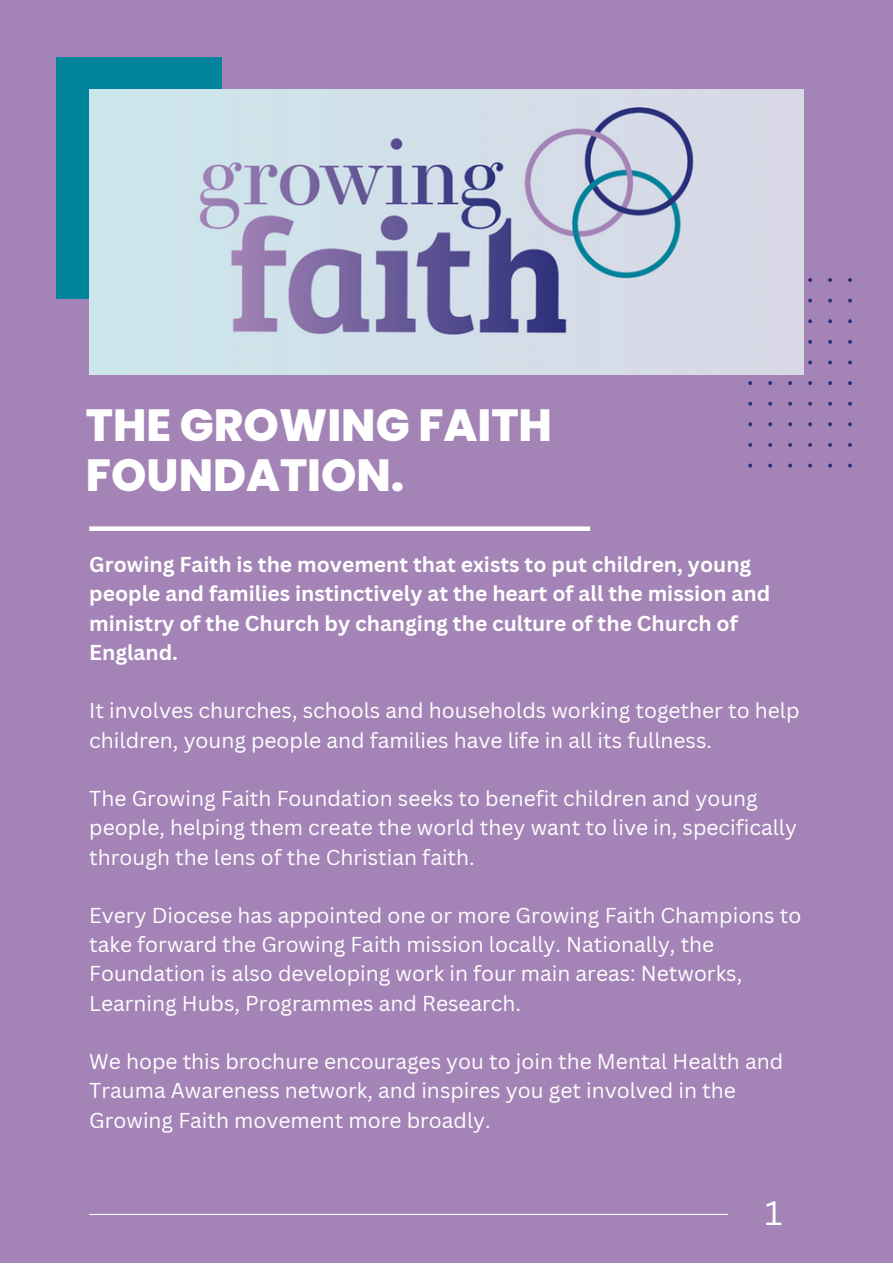
<style>
.page{position:relative;width:893px;height:1264px;background:#fff}
.page>*{position:absolute;margin:0;border:0;box-sizing:border-box;transform-origin:0 0}
.t1{font:800 45px/50.6px "Poppins";color:#fff}
.t2{font:33px "Canva Sans";color:#fff}
.t3{font:21px/29.2px "Canva Sans";color:#fff}
.t4{font:700 21px/29.2px "Canva Sans";color:#fff}
</style>
<div class="page">
<div style="left:0;top:0;width:892px;height:1262px;background:#a484b6"></div>
<div style="left:57px;top:57px;width:165px;height:241px;background:#00839b"></div>
<div style="left:89px;top:526px;width:501px;height:5px;background:#fff"></div>
<hr style="left:89px;top:1213px;width:639px;height:1px;background:#fff">
<svg style="left:748px;top:278px;width:103px;height:189px"></svg>
<img style="left:89px;top:89px;width:714px;height:286px">
<p class="t1" style="left:86px;top:399px;width:467px">THE GROWING FAITH<br>FOUNDATION.</p>
<p class="t4" style="left:89px;top:549px;width:682px">Growing Faith is the movement that exists to put children, young people and families instinctively at the heart of all the mission and ministry of the Church by changing the culture of the Church of England.</p>
<p class="t3" style="left:89px;top:695px;width:711px">It involves churches, schools and households working together to help children, young people and families have life in all its fullness.</p>
<p class="t3" style="left:89px;top:783px;width:709px">The Growing Faith Foundation seeks to benefit children and young people, helping them create the world they want to live in, specifically through the lens of the Christian faith.</p>
<p class="t3" style="left:89px;top:900px;width:713px">Every Diocese has appointed one or more Growing Faith Champions to take forward the Growing Faith mission locally. Nationally, the Foundation is also developing work in four main areas: Networks, Learning Hubs, Programmes and Research.</p>
<p class="t3" style="left:89px;top:1046px;width:695px">We hope this brochure encourages you to join the Mental Health and<br>Trauma Awareness network, and inspires you get involved in the<br>Growing Faith movement more broadly.</p>
<p class="t2" style="left:764px;top:1189px;width:19px">1</p>
</div>
